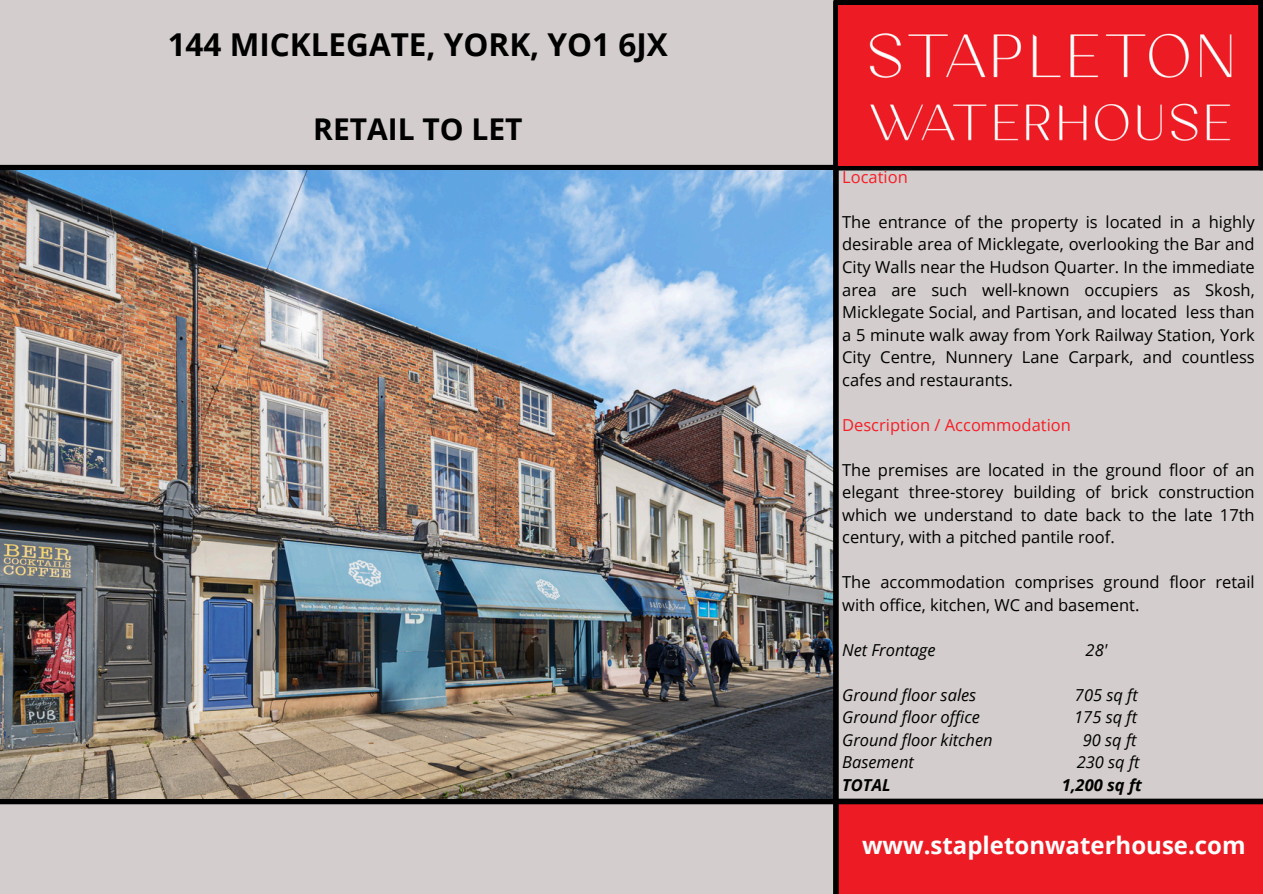
<style>
.page{position:relative;width:1263px;height:894px;background:#fff}
.page>*{position:absolute;margin:0;border:0;box-sizing:border-box;transform-origin:0 0}
.t1{font:700 31.5px "Open Sans";color:#000}
.t2{font:700 30px "Open Sans";color:#000}
.t3{font:700 24px "Open Sans";color:#fff}
.t4{font:16.5px/22.5px "Open Sans";color:#000;text-align:justify}
.t5{font:italic 16.5px "Open Sans";color:#000}
.t6{font:16.5px "Open Sans";color:#f71d25}
.t7{font:italic 700 16.5px "Open Sans";color:#000}
</style>
<div class="page">
<div style="left:0;top:0;width:893px;height:468px;background:#d3cdcd"></div>
<div style="left:845px;top:125px;width:418px;height:673px;background:#d3cdcd"></div>
<div style="left:0;top:753px;width:845px;height:140px;background:#d3cdcd"></div>
<div style="left:836px;top:804px;width:427px;height:89px;background:#ed1c24"></div>
<div style="left:0;top:165px;width:1263px;height:5px;background:#000"></div>
<div style="left:0;top:798px;width:1263px;height:6px;background:#000"></div>
<img style="left:0;top:170px;width:833px;height:628px">
<div style="left:833px;top:2px;width:6px;height:891px;background:#000"></div>
<div style="left:839px;top:0;width:424px;height:6px;background:#000"></div>
<img style="left:839px;top:6px;width:419px;height:159px">
<div style="left:1258px;top:3px;width:5px;height:165px;background:#000"></div>
<p class="t1" style="left:168px;top:22px;width:502px">144 MICKLEGATE, YORK, YO1 6JX</p>
<h2 class="t2" style="left:313px;top:108px;width:211px">RETAIL TO LET</h2>
<p class="t6" style="left:842px;top:165px;width:67px">Location</p>
<p class="t4" style="left:842px;top:210px;width:414px">The entrance of the property is located in a highly desirable area of Micklegate, overlooking the Bar and City Walls near the Hudson Quarter. In the immediate area are such well-known occupiers as Skosh, Micklegate Social, and Partisan, and located less than a 5 minute walk away from York Railway Station, York City Centre, Nunnery Lane Carpark, and countless cafes and restaurants.</p>
<p class="t6" style="left:842px;top:413px;width:230px">Description / Accommodation</p>
<p class="t4" style="left:842px;top:458px;width:414px">The premises are located in the ground floor of an elegant three-storey building of brick construction which we understand to date back to the late 17th century, with a pitched pantile roof.</p>
<p class="t4" style="left:842px;top:570px;width:414px">The accommodation comprises ground floor retail with office, kitchen, WC and basement.</p>
<p class="t5" style="left:842px;top:638px;width:95px">Net Frontage</p>
<p class="t5" style="left:1086px;top:638px;width:23px">28'</p>
<p class="t5" style="left:842px;top:683px;width:136px">Ground floor sales</p>
<p class="t5" style="left:1075px;top:683px;width:64px">705 sq ft</p>
<p class="t5" style="left:842px;top:705px;width:139px">Ground floor office</p>
<p class="t5" style="left:1074px;top:705px;width:64px">175 sq ft</p>
<p class="t5" style="left:842px;top:728px;width:152px">Ground floor kitchen</p>
<p class="t5" style="left:1083px;top:728px;width:55px">90 sq ft</p>
<p class="t5" style="left:842px;top:750px;width:73px">Basement</p>
<p class="t5" style="left:1077px;top:750px;width:64px">230 sq ft</p>
<p class="t7" style="left:842px;top:773px;width:50px">TOTAL</p>
<p class="t7" style="left:1062px;top:773px;width:81px">1,200 sq ft</p>
<p class="t3" style="left:862px;top:828px;width:385px">www.stapletonwaterhouse.com</p>
</div>
